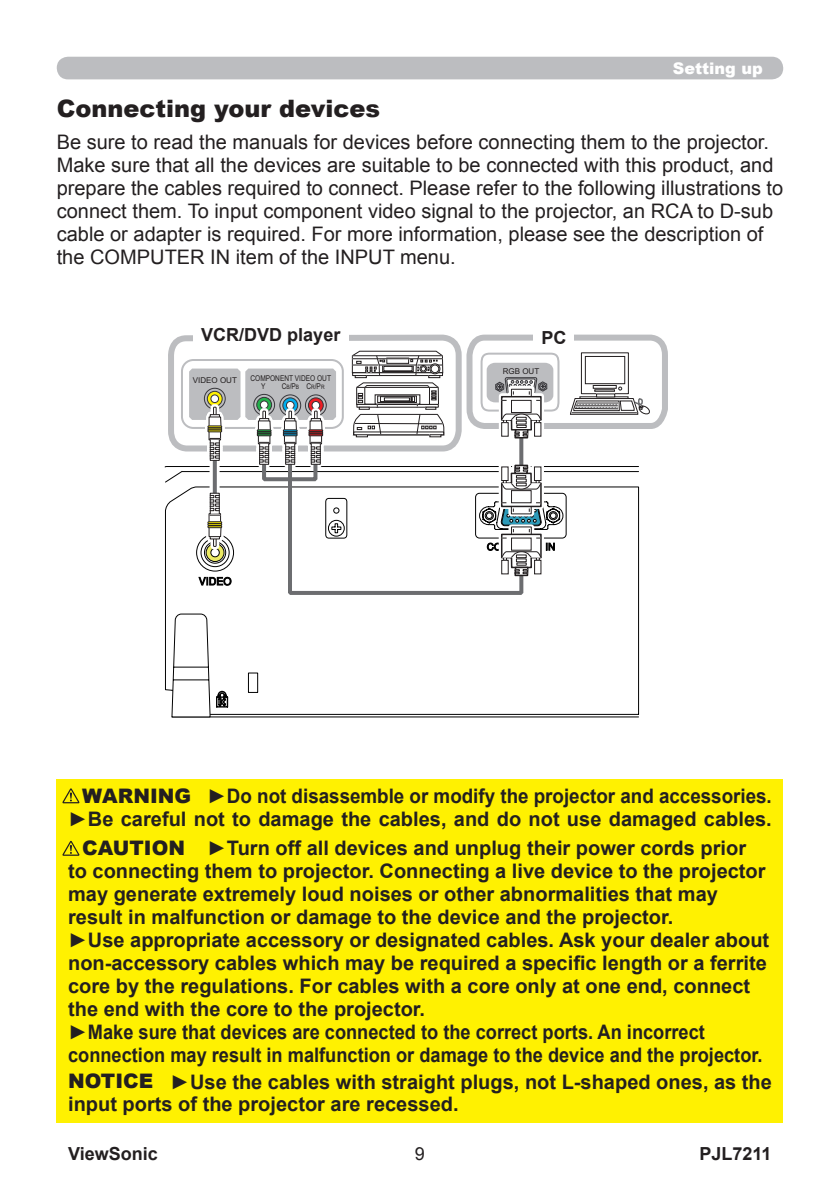
<style>
.page{position:relative;width:840px;height:1191px;background:#fff}
.page>*{position:absolute;margin:0;border:0;box-sizing:border-box;transform-origin:0 0}
.t1{font:900 24px "Arial";color:#231f20}
.t2{font:700 20px/23px "Arial";color:#231f20}
.t3{font:20px/23px "Arial";color:#231f20}
.t4{font:700 20px/23px "Arial";color:#231f20;text-align:right;scale:.94 1}
.t5{font:900 20px "Arial";color:#231f20}
.t6{font:700 18px "Arial";color:#231f20}
.t7{font:900 16px "Arial";color:#fff}
.t8{font:8px/8px "Arial Narrow";color:#231f20}
.t9{font:8px "Arial";color:#231f20}
.s1{font-size:6px}
.s2{font-weight:400}
.s3{font-weight:900}
</style>
<div class="page">
<svg style="left:164px;top:334px;width:503px;height:383px"></svg>
<div style="left:57px;top:57px;width:725px;height:22px;background:#bcbdc0;border-radius:11px"></div>
<div style="left:193px;top:323px;width:155px;height:23px;background:#fff"></div>
<div style="left:533px;top:329px;width:41px;height:20px;background:#fff"></div>
<div style="left:57px;top:780px;width:725px;height:343px;background:#fff101"></div>
<svg style="left:62px;top:788px;width:17px;height:15px"></svg>
<svg style="left:62px;top:840px;width:17px;height:15px"></svg>
<p class="t7" style="left:672px;top:57px;width:91px">Setting up</p>
<p class="t1" style="left:57px;top:91px;width:325px">Connecting your devices</p>
<p class="t3" style="left:57px;top:131px;width:727px">Be sure to read the manuals for devices before connecting them to the projector.<br>Make sure that all the devices are suitable to be connected with this product, and prepare the cables required to connect. Please refer to the following illustrations to connect them. To input component video signal to the projector, an RCA to D-sub cable or adapter is required. For more information, please see the description of the COMPUTER IN item of the INPUT menu.</p>
<p class="t6" style="left:201px;top:323px;width:141px">VCR/DVD player</p>
<p class="t6" style="left:541px;top:326px;width:27px">PC</p>
<p class="t9" style="left:193px;top:375px;width:46px">VIDEO OUT</p>
<p class="t8" style="left:261px;top:374px;width:71px;text-indent:-11px">COMPONENT VIDEO OUT<br>Y</p>
<p class="t8" style="left:281px;top:382px;width:44px">C<span class="s1">B</span>/P<span class="s1">B</span> C<span class="s1">R</span>/P<span class="s1">R</span></p>
<p class="t9" style="left:502px;top:366px;width:38px">RGB OUT</p>
<p class="t5" style="left:82px;top:781px;width:110px">WARNING</p>
<p class="t2" style="left:68px;top:837px;width:702px;text-indent:139px"><span class="s2">►</span>Turn off all devices and unplug their power cords prior to connecting them to projector. Connecting a live device to the projector may generate extremely loud noises or other abnormalities that may result in malfunction or damage to the device and the projector.<br>►Use appropriate accessory or designated cables. Ask your dealer about non-accessory cables which may be required a specific length or a ferrite core by the regulations. For cables with a core only at one end, connect the end with the core to the projector.<br>►Make sure that devices are connected to the correct ports. An incorrect connection may result in malfunction or damage to the device and the projector.</p>
<p class="t2" style="left:68px;top:1072px;width:705px;line-height:21.6px"><span class="s3">NOTICE</span> ►Use the cables with straight plugs, not L-shaped ones, as the input ports of the projector are recessed.</p>
<p class="t4" style="left:68px;top:785px;width:749px"><span class="s2">►</span>Do not disassemble or modify the projector and accessories.<br><span class="s2">►</span>Be careful not to damage the cables, and do not use damaged cables.</p>
<p class="t5" style="left:82px;top:833px;width:104px">CAUTION</p>
<p class="t6" style="left:68px;top:1141px;width:91px">ViewSonic</p>
<p class="t6" style="left:699px;top:1141px;width:74px">PJL7211</p>
</div>
